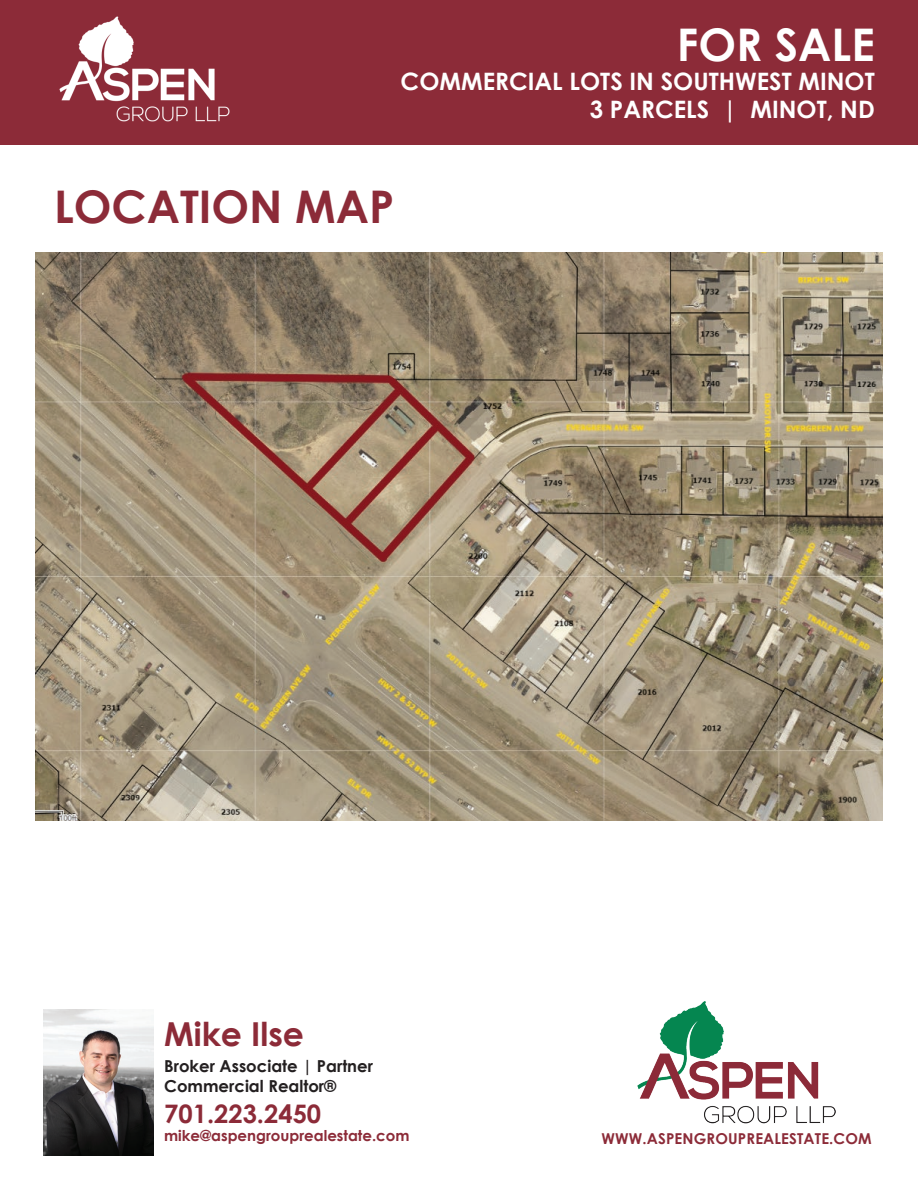
<style>
.page{position:relative;width:918px;height:1188px;background:#fff}
.page>*{position:absolute;margin:0;border:0;box-sizing:border-box;transform-origin:0 0}
.t1{font:700 45px "Century Gothic";color:#8c2b38}
.t2{font:700 45px "Century Gothic";color:#fff}
.t3{font:700 33px "Century Gothic";color:#8c2b38}
.t4{font:700 25.5px "Century Gothic";color:#8c2b38}
.t5{font:700 24px/28.8px "Century Gothic";color:#fff;text-align:right}
.t6{font:700 16.5px/19.8px "Century Gothic";color:#231f20}
.t7{font:700 15px "Century Gothic";color:#8c2b38}
</style>
<div class="page">
<div style="left:0;top:0;width:918px;height:145px;background:#8c2b38"></div>
<img style="left:638px;top:1001px;width:198px;height:123px">
<img style="left:59px;top:16px;width:171px;height:106px">
<img style="left:43px;top:1010px;width:110px;height:145px">
<img style="left:36px;top:253px;width:846px;height:568px">
<h1 class="t2" style="left:677px;top:10px;width:199px">FOR SALE</h1>
<h3 class="t5" style="left:401px;top:65px;width:476px">COMMERCIAL LOTS IN SOUTHWEST MINOT<br>3 PARCELS | MINOT, ND</h3>
<h1 class="t1" style="left:54px;top:173px;width:342px">LOCATION MAP</h1>
<h2 class="t3" style="left:164px;top:1009px;width:141px">Mike Ilse</h2>
<p class="t6" style="left:164px;top:1056px;width:210px">Broker Associate | Partner<br>Commercial Realtor®</p>
<h3 class="t4" style="left:164px;top:1094px;width:159px">701.223.2450</h3>
<p class="t7" style="left:164px;top:1124px;width:247px">mike@aspengrouprealestate.com</p>
<p class="t7" style="left:602px;top:1128px;width:272px">WWW.ASPENGROUPREALESTATE.COM</p>
</div>
